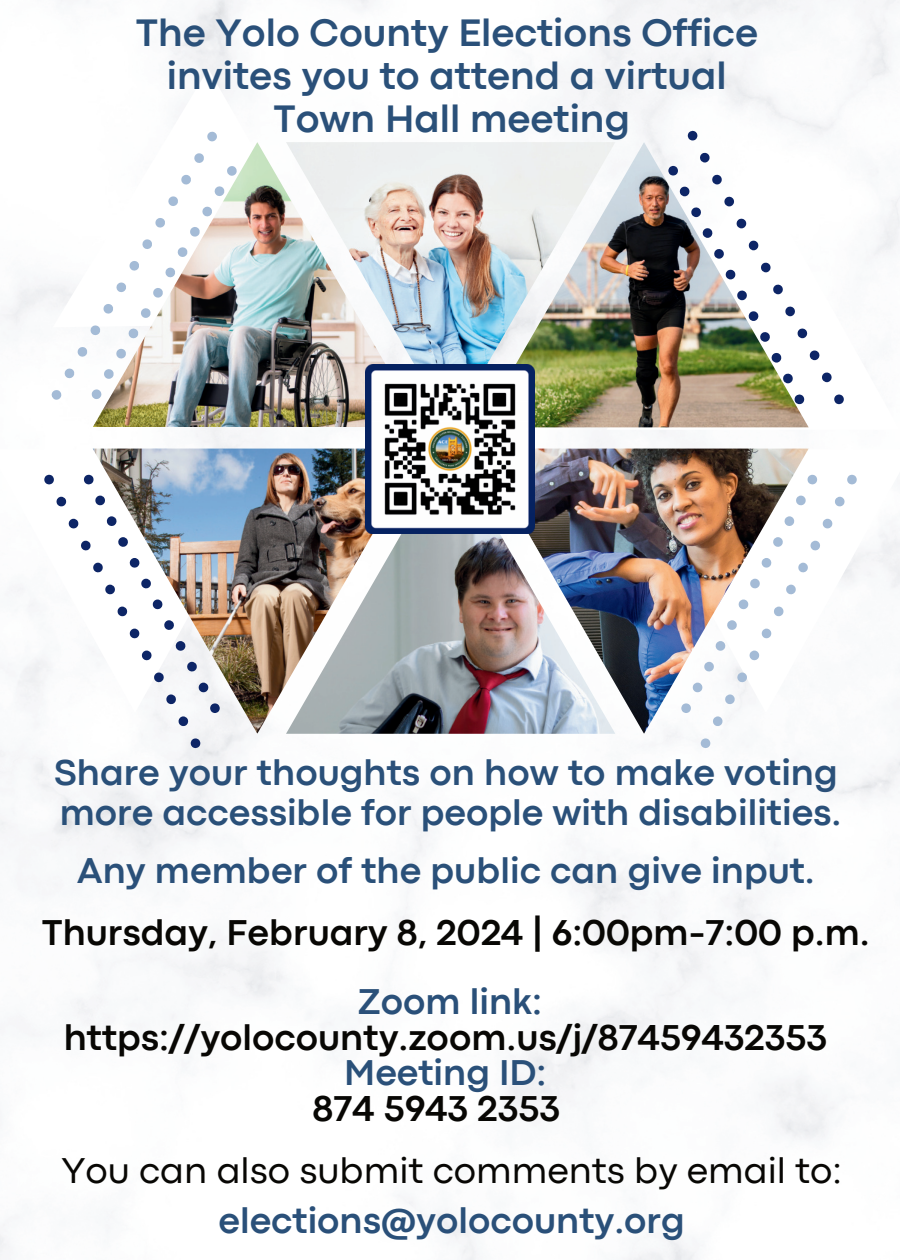
<style>
.page{position:relative;width:900px;height:1260px;background:#fff}
.page>*{position:absolute;margin:0;border:0;box-sizing:border-box;transform-origin:0 0}
.t1{font:700 40px/43px "Codec Pro";color:#2a5079;text-align:center}
.t2{font:700 37.5px/39.5px "Codec Pro";color:#2a5079}
.t3{font:700 37.5px "Codec Pro";color:#080704}
.t4{font:37.5px "Codec Pro";color:#080704}
</style>
<div class="page">
<img style="left:0;top:0;width:900px;height:1260px">
<svg style="left:53px;top:69px;width:301px;height:258px"></svg>
<svg style="left:52px;top:390px;width:9px;height:10px"></svg>
<svg style="left:207px;top:132px;width:10px;height:9px"></svg>
<svg style="left:64px;top:153px;width:29px;height:227px"></svg>
<svg style="left:0;top:449px;width:93px;height:264px"></svg>
<svg style="left:191px;top:738px;width:9px;height:10px"></svg>
<svg style="left:44px;top:475px;width:10px;height:9px"></svg>
<svg style="left:84px;top:475px;width:9px;height:10px"></svg>
<svg style="left:56px;top:492px;width:37px;height:235px"></svg>
<svg style="left:607px;top:166px;width:293px;height:264px"></svg>
<svg style="left:688px;top:131px;width:9px;height:9px"></svg>
<svg style="left:834px;top:394px;width:10px;height:10px"></svg>
<svg style="left:809px;top:152px;width:23px;height:235px"></svg>
<svg style="left:809px;top:449px;width:91px;height:264px"></svg>
<svg style="left:701px;top:738px;width:9px;height:10px"></svg>
<svg style="left:847px;top:475px;width:10px;height:9px"></svg>
<svg style="left:809px;top:475px;width:8px;height:10px"></svg>
<svg style="left:809px;top:492px;width:36px;height:235px"></svg>
<img style="left:93px;top:142px;width:193px;height:285px">
<img style="left:286px;top:142px;width:193px;height:285px">
<img style="left:479px;top:142px;width:330px;height:285px">
<img style="left:615px;top:449px;width:194px;height:285px">
<img style="left:422px;top:449px;width:193px;height:285px">
<img style="left:93px;top:449px;width:329px;height:285px">
<img style="left:365px;top:364px;width:169px;height:169px">
<p class="t1" style="left:136px;top:11px;width:624px">The Yolo County Elections Office invites you to attend a virtual<br>Town Hall meeting</p>
<p class="t2" style="left:54px;top:752px;width:789px">Share your thoughts on how to make voting more accessible for people with disabilities.</p>
<p class="t2" style="left:77px;top:850px;width:739px">Any member of the public can give input.</p>
<p class="t3" style="left:42px;top:910px;width:829px">Thursday, February 8, 2024 | 6:00pm-7:00 p.m.</p>
<p class="t2" style="left:358px;top:981px;width:186px">Zoom link:</p>
<p class="t3" style="left:64px;top:1015px;width:765px">https://yolocounty.zoom.us/j/87459432353</p>
<p class="t2" style="left:344px;top:1053px;width:204px">Meeting ID:</p>
<p class="t3" style="left:313px;top:1086px;width:249px">874 5943 2353</p>
<p class="t4" style="left:62px;top:1148px;width:782px">You can also submit comments by email to:</p>
<p class="t2" style="left:219px;top:1201px;width:468px">elections@yolocounty.org</p>
</div>
